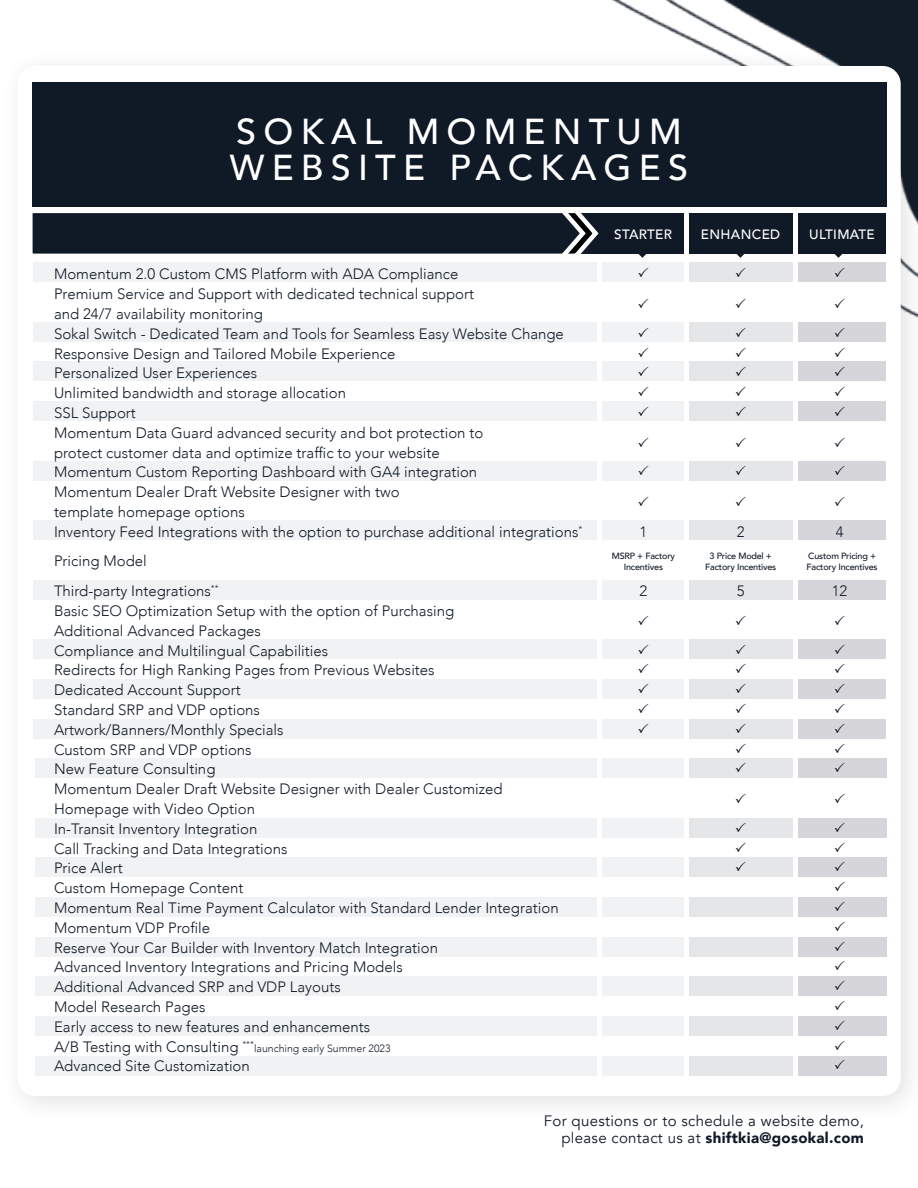
<style>
.page{position:relative;width:918px;height:1188px;background:#fff}
.page>*{position:absolute;margin:0;border:0;box-sizing:border-box;transform-origin:0 0}
.t1{font:500 36px/36px "Avenir";letter-spacing:.2em;color:#fff}
.t2{font:300 15px/19.8px "Avenir";color:#101a27}
.t3{font:15px/16.6px "Avenir";letter-spacing:.02em;color:#101a27;text-align:right}
.t4{font:500 13.5px "Avenir";letter-spacing:.025em;color:#fff}
.t5{font:300 10.5px "Avenir";color:#101a27}
.t6{font:500 9px/10.8px "Avenir";letter-spacing:-.02em;color:#101a27;text-align:center}
.s1{font-weight:900}
</style>
<div class="page">
<img style="left:611px;top:0;width:307px;height:48px">
<div style="left:0;top:48px;width:918px;height:1075px;background:#231f20;opacity:.13"></div>
<div style="left:17px;top:66px;width:884px;height:1030px;background:#fff;border-radius:18px"></div>
<div style="left:32px;top:82px;width:854px;height:125px;background:#101a27"></div>
<div style="left:552px;top:213px;width:334px;height:41px;background:#101a27"></div>
<svg style="left:638px;top:254px;width:8px;height:4px"></svg>
<svg style="left:736px;top:254px;width:8px;height:4px"></svg>
<svg style="left:834px;top:254px;width:8px;height:4px"></svg>
<div style="left:33px;top:322px;width:567px;height:20px;background:#f1f2f3"></div>
<div style="left:33px;top:362px;width:567px;height:19px;background:#f1f2f3"></div>
<div style="left:33px;top:401px;width:567px;height:20px;background:#f1f2f3"></div>
<div style="left:33px;top:461px;width:567px;height:20px;background:#f1f2f3"></div>
<div style="left:33px;top:520px;width:567px;height:20px;background:#f1f2f3"></div>
<div style="left:33px;top:580px;width:567px;height:20px;background:#f1f2f3"></div>
<div style="left:33px;top:639px;width:567px;height:20px;background:#f1f2f3"></div>
<div style="left:33px;top:679px;width:567px;height:20px;background:#f1f2f3"></div>
<div style="left:33px;top:719px;width:567px;height:20px;background:#f1f2f3"></div>
<div style="left:36px;top:758px;width:564px;height:20px;background:#f1f2f3"></div>
<div style="left:36px;top:818px;width:564px;height:20px;background:#f1f2f3"></div>
<div style="left:36px;top:858px;width:564px;height:19px;background:#f1f2f3"></div>
<div style="left:36px;top:897px;width:564px;height:20px;background:#f1f2f3"></div>
<div style="left:36px;top:937px;width:564px;height:20px;background:#f1f2f3"></div>
<div style="left:36px;top:977px;width:564px;height:19px;background:#f1f2f3"></div>
<div style="left:36px;top:1016px;width:564px;height:20px;background:#f1f2f3"></div>
<div style="left:36px;top:1056px;width:564px;height:20px;background:#f1f2f3"></div>
<div style="left:33px;top:262px;width:567px;height:20px;background:#f1f2f3"></div>
<div style="left:688px;top:322px;width:108px;height:20px;background:#e5e6e8"></div>
<div style="left:688px;top:362px;width:108px;height:19px;background:#e5e6e8"></div>
<div style="left:688px;top:401px;width:108px;height:20px;background:#e5e6e8"></div>
<div style="left:688px;top:461px;width:108px;height:20px;background:#e5e6e8"></div>
<div style="left:688px;top:520px;width:108px;height:20px;background:#e5e6e8"></div>
<div style="left:688px;top:580px;width:108px;height:20px;background:#e5e6e8"></div>
<div style="left:688px;top:639px;width:108px;height:20px;background:#e5e6e8"></div>
<div style="left:688px;top:679px;width:108px;height:20px;background:#e5e6e8"></div>
<div style="left:688px;top:719px;width:108px;height:20px;background:#e5e6e8"></div>
<div style="left:689px;top:758px;width:107px;height:20px;background:#e5e6e8"></div>
<div style="left:689px;top:818px;width:107px;height:20px;background:#e5e6e8"></div>
<div style="left:689px;top:858px;width:107px;height:19px;background:#e5e6e8"></div>
<div style="left:689px;top:897px;width:107px;height:20px;background:#e5e6e8"></div>
<div style="left:689px;top:937px;width:107px;height:20px;background:#e5e6e8"></div>
<div style="left:689px;top:977px;width:107px;height:19px;background:#e5e6e8"></div>
<div style="left:689px;top:1016px;width:107px;height:20px;background:#e5e6e8"></div>
<div style="left:689px;top:1056px;width:107px;height:20px;background:#e5e6e8"></div>
<div style="left:688px;top:262px;width:108px;height:20px;background:#e5e6e8"></div>
<div style="left:600px;top:322px;width:86px;height:20px;background:#f1f2f3"></div>
<div style="left:600px;top:362px;width:86px;height:19px;background:#f1f2f3"></div>
<div style="left:600px;top:401px;width:86px;height:20px;background:#f1f2f3"></div>
<div style="left:600px;top:461px;width:86px;height:20px;background:#f1f2f3"></div>
<div style="left:600px;top:520px;width:86px;height:20px;background:#f1f2f3"></div>
<div style="left:600px;top:580px;width:86px;height:20px;background:#f1f2f3"></div>
<div style="left:600px;top:639px;width:86px;height:20px;background:#f1f2f3"></div>
<div style="left:600px;top:679px;width:86px;height:20px;background:#f1f2f3"></div>
<div style="left:600px;top:719px;width:86px;height:20px;background:#f1f2f3"></div>
<div style="left:600px;top:758px;width:86px;height:20px;background:#f1f2f3"></div>
<div style="left:600px;top:818px;width:86px;height:20px;background:#f1f2f3"></div>
<div style="left:600px;top:858px;width:86px;height:19px;background:#f1f2f3"></div>
<div style="left:600px;top:897px;width:86px;height:20px;background:#f1f2f3"></div>
<div style="left:600px;top:937px;width:86px;height:20px;background:#f1f2f3"></div>
<div style="left:600px;top:977px;width:86px;height:19px;background:#f1f2f3"></div>
<div style="left:600px;top:1016px;width:86px;height:20px;background:#f1f2f3"></div>
<div style="left:600px;top:1056px;width:86px;height:20px;background:#f1f2f3"></div>
<div style="left:600px;top:262px;width:86px;height:20px;background:#f1f2f3"></div>
<div style="left:796px;top:322px;width:90px;height:20px;background:#d6d5da"></div>
<div style="left:796px;top:362px;width:90px;height:19px;background:#d6d5da"></div>
<div style="left:796px;top:401px;width:90px;height:20px;background:#d6d5da"></div>
<div style="left:796px;top:461px;width:90px;height:20px;background:#d6d5da"></div>
<div style="left:796px;top:520px;width:90px;height:20px;background:#d6d5da"></div>
<div style="left:796px;top:580px;width:90px;height:20px;background:#d6d5da"></div>
<div style="left:796px;top:639px;width:90px;height:20px;background:#d6d5da"></div>
<div style="left:796px;top:679px;width:90px;height:20px;background:#d6d5da"></div>
<div style="left:796px;top:719px;width:90px;height:20px;background:#d6d5da"></div>
<div style="left:796px;top:758px;width:90px;height:20px;background:#d6d5da"></div>
<div style="left:796px;top:818px;width:90px;height:20px;background:#d6d5da"></div>
<div style="left:796px;top:858px;width:90px;height:19px;background:#d6d5da"></div>
<div style="left:796px;top:897px;width:90px;height:20px;background:#d6d5da"></div>
<div style="left:796px;top:937px;width:90px;height:20px;background:#d6d5da"></div>
<div style="left:796px;top:977px;width:90px;height:19px;background:#d6d5da"></div>
<div style="left:796px;top:1016px;width:90px;height:20px;background:#d6d5da"></div>
<div style="left:796px;top:1056px;width:90px;height:20px;background:#d6d5da"></div>
<div style="left:796px;top:262px;width:90px;height:20px;background:#d6d5da"></div>
<hr style="left:684px;top:213px;width:4px;height:862px;background:#fff">
<hr style="left:598px;top:258px;width:4px;height:817px;background:#fff">
<hr style="left:794px;top:213px;width:4px;height:862px;background:#fff">
<svg style="left:32px;top:213px;width:567px;height:41px;background:#17212d"></svg>
<h1 class="t1" style="left:230px;top:112px;width:460px">SOKAL MOMENTUM<br>WEBSITE PACKAGES</h1>
<p class="t2" style="left:54px;top:264px;width:530px">Momentum 2.0 Custom CMS Platform with ADA Compliance<br>Premium Service and Support with dedicated technical support<br>and 24/7 availability monitoring<br>Sokal Switch - Dedicated Team and Tools for Seamless Easy Website Change Responsive Design and Tailored Mobile Experience<br>Personalized User Experiences<br>Unlimited bandwidth and storage allocation<br>SSL Support<br>Momentum Data Guard advanced security and bot protection to<br>protect customer data and optimize traffic to your website<br>Momentum Custom Reporting Dashboard with GA4 integration<br>Momentum Dealer Draft Website Designer with two<br>template homepage options<br>Inventory Feed Integrations with the option to purchase additional integrations<sup>*</sup></p>
<p class="t2" style="left:54px;top:546px;width:166px;line-height:30.3px">Pricing Model<br>Third-party Integrations<sup>**</sup></p>
<p class="t2" style="left:54px;top:601px;width:506px">Basic SEO Optimization Setup with the option of Purchasing<br>Additional Advanced Packages<br>Compliance and Multilingual Capabilities<br>Redirects for High Ranking Pages from Previous Websites<br>Dedicated Account Support<br>Standard SRP and VDP options<br>Artwork/Banners/Monthly Specials<br>Custom SRP and VDP options<br>New Feature Consulting<br>Momentum Dealer Draft Website Designer with Dealer Customized Homepage with Video Option<br>In-Transit Inventory Integration<br>Call Tracking and Data Integrations<br>Price Alert<br>Custom Homepage Content<br>Momentum Real Time Payment Calculator with Standard Lender Integration Momentum VDP Profile<br>Reserve Your Car Builder with Inventory Match Integration<br>Advanced Inventory Integrations and Pricing Models<br>Additional Advanced SRP and VDP Layouts<br>Model Research Pages<br>Early access to new features and enhancements<br>A/B Testing with Consulting <sup>***</sup></p>
<p class="t5" style="left:254px;top:1042px;width:138px">launching early Summer 2023</p>
<p class="t2" style="left:54px;top:1056px;width:197px">Advanced Site Customization</p>
<p class="t4" style="left:614px;top:223px;width:59px">STARTER</p>
<p class="t4" style="left:701px;top:223px;width:81px">ENHANCED</p>
<p class="t4" style="left:809px;top:223px;width:67px">ULTIMATE</p>
<p class="t2" style="left:639px;top:522px;width:9px">1</p>
<p class="t2" style="left:737px;top:522px;width:9px">2</p>
<p class="t2" style="left:836px;top:522px;width:9px">4</p>
<p class="t6" style="left:612px;top:550px;width:65px">MSRP + Factory<br>Incentives</p>
<p class="t6" style="left:705px;top:550px;width:72px">3 Price Model +<br>Factory Incentives</p>
<p class="t6" style="left:807px;top:550px;width:72px;text-align:left">Custom Pricing +<br>Factory Incentives</p>
<p class="t2" style="left:639px;top:581px;width:9px">2</p>
<p class="t2" style="left:737px;top:581px;width:9px">5</p>
<p class="t2" style="left:832px;top:581px;width:17px">12</p>
<p class="t3" style="left:544px;top:1113px;width:322px">For questions or to schedule a website demo, please contact us at <span class="s1">shiftkia@gosokal.com</span></p>
</div>
